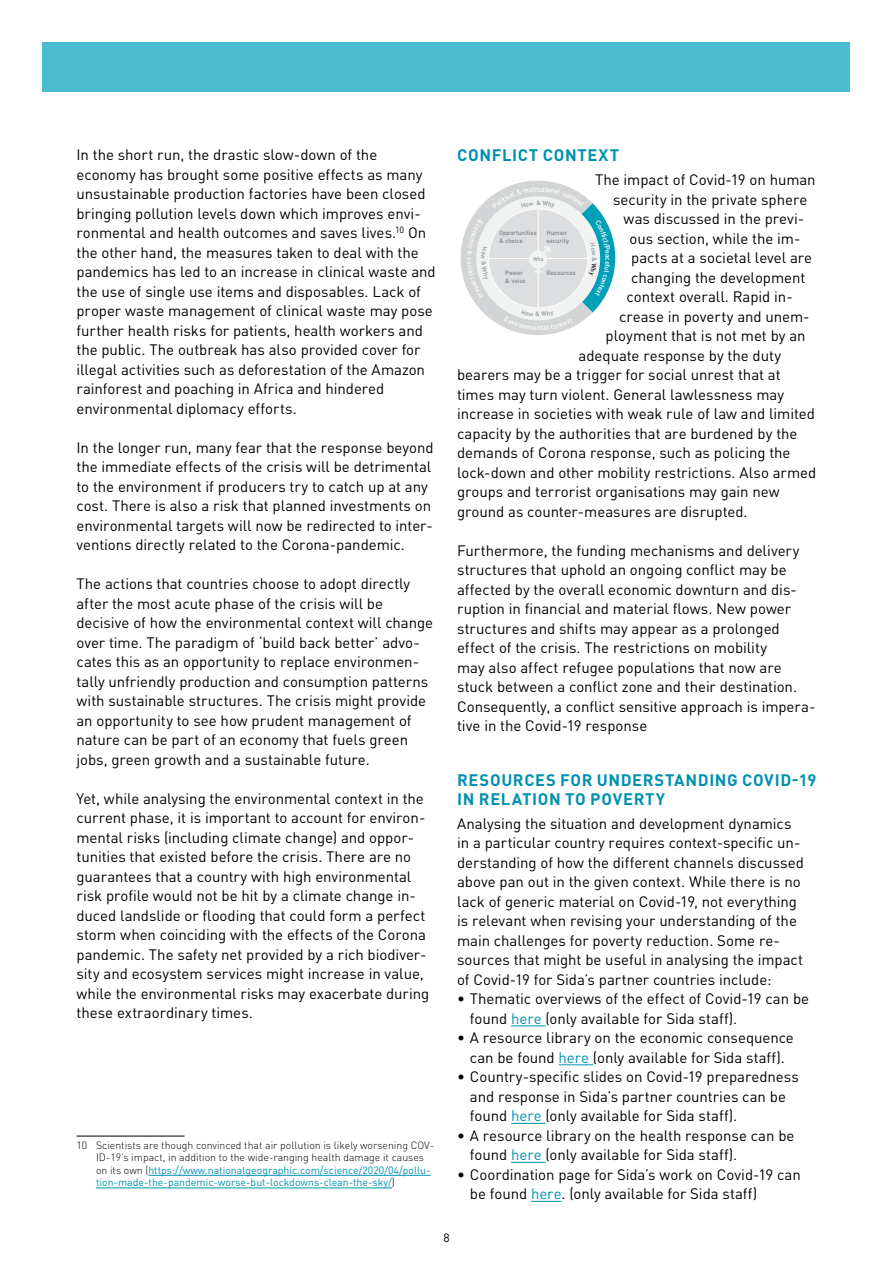
<style>
.page{position:relative;width:893px;height:1263px;background:#fff}
.page>*{position:absolute;margin:0;border:0;box-sizing:border-box;transform-origin:0 0}
.t1{font:700 16.5px/19.5px "DIN Pro";letter-spacing:.04em;color:#0091b0}
.t2{font:15px/19.5px "DIN Pro";letter-spacing:-.005em;color:#000}
.t3{font:12px "DIN Pro";color:#000}
.t4{font:300 10.5px/12.6px "DIN Pro";color:#000}
.t5{font:500 6.3px/7.5px "DIN Pro";letter-spacing:-.01em;color:#808386}
.t6{font:500 6.3px "DIN Pro";color:#93969a}
.t7{font:500 5.4px "DIN Pro";color:#93969a}
.s1{font-weight:400;color:#0091b0}
.s2{color:#0091b0}
</style>
<div class="page">
<div style="left:43px;top:43px;width:807px;height:49px;background:#49bdcf"></div>
<hr style="left:76px;top:1136px;width:108px;height:1px;background:#000">
<hr style="left:148px;top:1175px;width:283px;height:1px;background:#0091b0">
<hr style="left:96px;top:1187px;width:296px;height:1px;background:#0091b0">
<hr style="left:511px;top:1025px;width:34px;height:1px;background:#0091b0">
<hr style="left:559px;top:1064px;width:34px;height:1px;background:#0091b0">
<hr style="left:511px;top:1123px;width:34px;height:1px;background:#0091b0">
<hr style="left:511px;top:1162px;width:34px;height:1px;background:#0091b0">
<hr style="left:531px;top:1201px;width:30px;height:1px;background:#0091b0">
<svg style="left:460px;top:180px;width:156px;height:155px"></svg>
<p class="t2" style="left:76px;top:144px;width:361px">In the short run, the drastic slow-down of the economy has brought some positive effects as many unsustainable production factories have been closed bringing pollution levels down which improves envi&shy;ronmental and health outcomes and saves lives.<sup>10</sup> On the other hand, the measures taken to deal with the pandemics has led to an increase in clinical waste and the use of single use items and disposables. Lack of proper waste management of clinical waste may pose further health risks for patients, health workers and the public. The outbreak has also provided cover for illegal activities such as deforestation of the Amazon rainforest and poaching in Africa and hindered environmental diplomacy efforts.</p>
<p class="t2" style="left:76px;top:437px;width:359px">In the longer run, many fear that the response beyond the immediate effects of the crisis will be detrimental to the environment if producers try to catch up at any cost. There is also a risk that planned investments on environmental targets will now be redirected to inter&shy;ventions directly related to the Corona-pandemic.</p>
<p class="t2" style="left:76px;top:573px;width:358px">The actions that countries choose to adopt directly after the most acute phase of the crisis will be decisive of how the environmental context will change over time. The paradigm of ‘build back better’ advo&shy;cates this as an opportunity to replace environmen&shy;tally unfriendly production and consumption patterns with sustainable structures. The crisis might provide an opportunity to see how prudent management of nature can be part of an economy that fuels green jobs, green growth and a sustainable future.</p>
<p class="t2" style="left:76px;top:788px;width:354px">Yet, while analysing the environmental context in the current phase, it is important to account for environ&shy;mental risks (including climate change) and oppor&shy;tunities that existed before the crisis. There are no guarantees that a country with high environmental risk profile would not be hit by a climate change in&shy;duced landslide or flooding that could form a perfect storm when coinciding with the effects of the Corona pandemic. The safety net provided by a rich biodiver&shy;sity and ecosystem services might increase in value, while the environmental risks may exacerbate during these extraordinary times.</p>
<p class="t4" style="left:96px;top:1138px;width:340px;text-indent:-20px">10 Scientists are though convinced that air pollution is likely worsening COV-ID-19’s impact, in addition to the wide-ranging health damage it causes on its own (<span class="s1">https://www.nationalgeographic.com/science/2020/04/pollu&shy;tion-made-the-pandemic-worse-but-lockdowns-clean-the-sky/</span>)</p>
<p class="t1" style="left:457px;top:145px;width:163px">CONFLICT CONTEXT</p>
<p class="t2" style="left:595px;top:169px;width:222px">The impact of Covid-19 on human</p>
<p class="t2" style="left:613px;top:189px;width:196px">security in the private sphere</p>
<p class="t2" style="left:624px;top:208px;width:182px">was discussed in the previ-</p>
<p class="t2" style="left:630px;top:228px;width:172px">ous section, while the im-</p>
<p class="t2" style="left:631px;top:247px;width:183px">pacts at a societal level are</p>
<p class="t2" style="left:631px;top:267px;width:176px">changing the development</p>
<p class="t2" style="left:627px;top:286px;width:168px">context overall. Rapid in-</p>
<p class="t2" style="left:619px;top:306px;width:192px">crease in poverty and unem-</p>
<p class="t2" style="left:606px;top:325px;width:201px">ployment that is not met by an</p>
<p class="t2" style="left:579px;top:345px;width:204px">adequate response by the duty</p>
<p class="t2" style="left:457px;top:364px;width:325px">bearers may be a trigger for social unrest that at</p>
<p class="t2" style="left:457px;top:384px;width:328px">times may turn violent. General lawlessness may</p>
<p class="t2" style="left:457px;top:403px;width:359px">increase in societies with weak rule of law and limited</p>
<p class="t2" style="left:457px;top:423px;width:342px">capacity by the authorities that are burdened by the</p>
<p class="t2" style="left:457px;top:442px;width:335px">demands of Corona response, such as policing the</p>
<p class="t2" style="left:457px;top:462px;width:361px">lock-down and other mobility restrictions. Also armed</p>
<p class="t2" style="left:457px;top:481px;width:324px">groups and terrorist organisations may gain new</p>
<p class="t2" style="left:457px;top:501px;width:292px">ground as counter-measures are disrupted.</p>
<p class="t2" style="left:457px;top:540px;width:360px">Furthermore, the funding mechanisms and delivery structures that uphold an ongoing conflict may be affected by the overall economic downturn and dis&shy;ruption in financial and material flows. New power structures and shifts may appear as a prolonged effect of the crisis. The restrictions on mobility<br>may also affect refugee populations that now are stuck between a conflict zone and their destination.<br>Consequently, a conflict sensitive approach is impera&shy;tive in the Covid-19 response</p>
<p class="t1" style="left:457px;top:769px;width:361px">RESOURCES FOR UNDERSTANDING COVID-19<br>IN RELATION TO POVERTY</p>
<p class="t2" style="left:457px;top:813px;width:348px">Analysing the situation and development dynamics in a particular country requires context-specific un&shy;derstanding of how the different channels discussed above pan out in the given context. While there is no lack of generic material on Covid-19, not everything is relevant when revising your understanding of the main challenges for poverty reduction. Some re&shy;sources that might be useful in analysing the impact of Covid-19 for Sida’s partner countries include:</p>
<p class="t2" style="left:470px;top:988px;width:341px;text-indent:-13px">• Thematic overviews of the effect of Covid-19 can be found <span class="s2">here</span> (only available for Sida staff).</p>
<p class="t2" style="left:457px;top:1027px;width:338px;text-align:center">• A resource library on the economic consequence can be found <span class="s2">here</span> (only available for Sida staff).</p>
<p class="t2" style="left:470px;top:1066px;width:330px;text-indent:-13px">• Country-specific slides on Covid-19 preparedness and response in Sida’s partner countries can be found <span class="s2">here</span> (only available for Sida staff).</p>
<p class="t2" style="left:470px;top:1125px;width:326px;text-indent:-13px">• A resource library on the health response can be found <span class="s2">here</span> (only available for Sida staff).</p>
<p class="t2" style="left:470px;top:1164px;width:332px;text-indent:-13px">• Coordination page for Sida’s work on Covid-19 can be found <span class="s2">here</span>. (only available for Sida staff)</p>
<p class="t6" style="left:536px;top:198px;width:6px">&amp;</p>
<p class="t5" style="left:499px;top:229px;width:39px">Opportunities &amp; choice</p>
<p class="t5" style="left:546px;top:229px;width:24px">Human security</p>
<p class="t5" style="left:505px;top:269px;width:20px">Power</p>
<p class="t5" style="left:546px;top:269px;width:31px">Resources</p>
<p class="t5" style="left:505px;top:277px;width:22px">&amp; voice</p>
<p class="t7" style="left:533px;top:256px;width:12px">Who</p>
<p class="t3" style="left:443px;top:1230px;width:8px">8</p>
</div>
